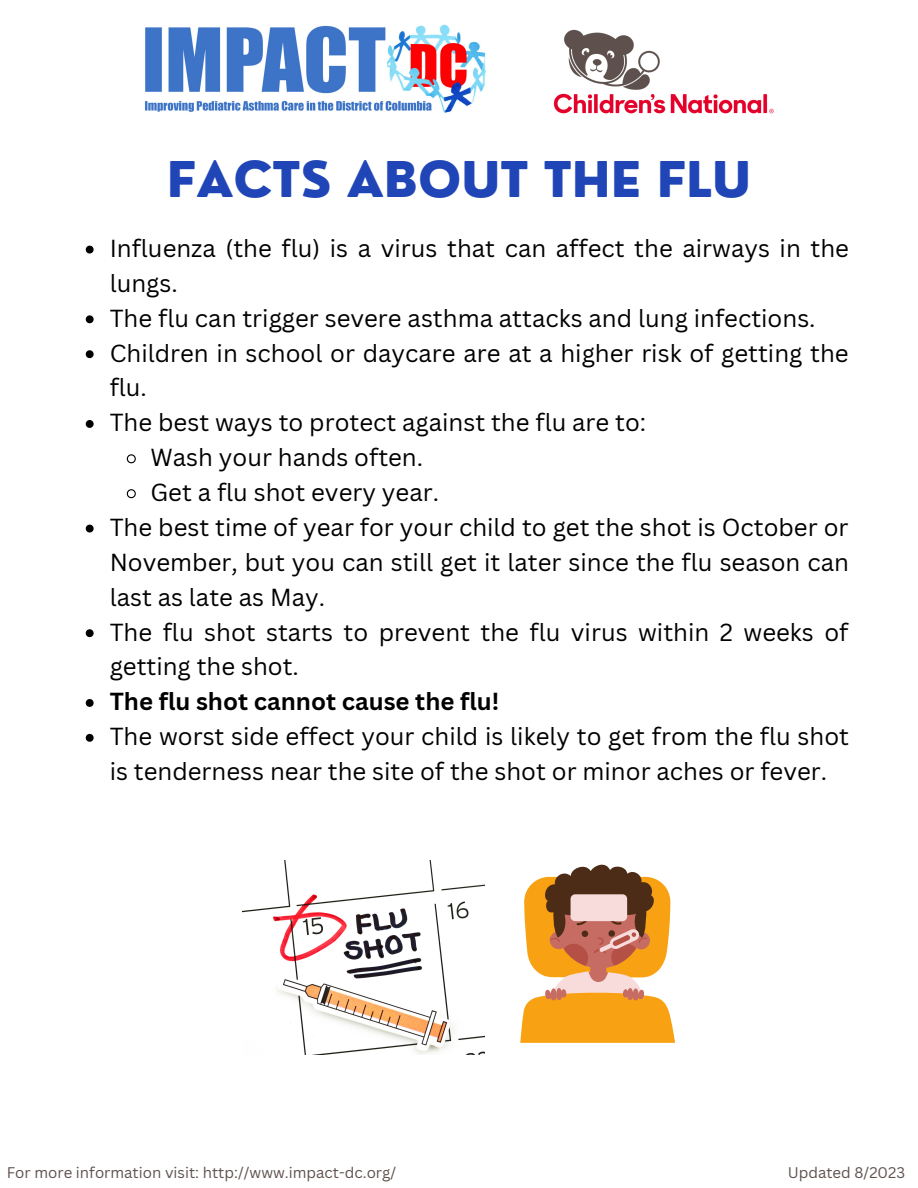
<style>
.page{position:relative;width:918px;height:1188px;background:#fff}
.page>*{position:absolute;margin:0;border:0;box-sizing:border-box;transform-origin:0 0}
.t1{font:800 48px "Nourd";color:#1f45b7}
.t2{font:24px/34.8px "Canva Sans";color:#000}
.t3{font:700 24px "Canva Sans";color:#000}
.t4{font:15px "Canva Sans";color:#5e514d}
</style>
<div class="page">
<img style="left:145px;top:24px;width:341px;height:89px">
<img style="left:553px;top:29px;width:221px;height:85px">
<svg style="left:86px;top:246px;width:8px;height:8px"></svg>
<svg style="left:86px;top:315px;width:8px;height:8px"></svg>
<svg style="left:86px;top:350px;width:8px;height:8px"></svg>
<svg style="left:86px;top:420px;width:8px;height:8px"></svg>
<svg style="left:126px;top:454px;width:10px;height:10px"></svg>
<svg style="left:126px;top:489px;width:10px;height:10px"></svg>
<svg style="left:86px;top:525px;width:8px;height:8px"></svg>
<svg style="left:86px;top:629px;width:8px;height:8px"></svg>
<svg style="left:86px;top:699px;width:8px;height:8px"></svg>
<svg style="left:86px;top:734px;width:8px;height:8px"></svg>
<svg style="left:520px;top:864px;width:155px;height:179px"></svg>
<div style="left:633px;top:988px;width:6px;height:13px;background:#c76c63;border-radius:50%"></div>
<div style="left:627px;top:988px;width:6px;height:12px;background:#c76c63;border-radius:50%"></div>
<div style="left:623px;top:989px;width:5px;height:9px;background:#c76c63;border-radius:50%"></div>
<img style="left:243px;top:861px;width:242px;height:193px">
<p class="t1" style="left:167px;top:149px;width:586px">FACTS ABOUT THE FLU</p>
<p class="t2" style="left:110px;top:230px;width:741px">Influenza (the flu) is a virus that can affect the airways in the lungs.</p>
<p class="t2" style="left:110px;top:300px;width:707px">The flu can trigger severe asthma attacks and lung infections.</p>
<p class="t2" style="left:110px;top:335px;width:741px">Children in school or daycare are at a higher risk of getting the flu.</p>
<p class="t2" style="left:110px;top:405px;width:538px">The best ways to protect against the flu are to:</p>
<p class="t2" style="left:150px;top:439px;width:274px">Wash your hands often.</p>
<p class="t2" style="left:150px;top:474px;width:290px">Get a flu shot every year.</p>
<p class="t2" style="left:110px;top:509px;width:741px;text-align:justify">The best time of year for your child to get the shot is October or November, but you can still get it later since the flu season can last as late as May.</p>
<p class="t2" style="left:110px;top:614px;width:740px">The flu shot starts to prevent the flu virus within 2 weeks of getting the shot.</p>
<p class="t3" style="left:110px;top:685px;width:391px">The flu shot cannot cause the flu!</p>
<p class="t2" style="left:110px;top:718px;width:741px">The worst side effect your child is likely to get from the flu shot is tenderness near the site of the shot or minor aches or fever.</p>
<p class="t4" style="left:7px;top:1162px;width:391px">For more information visit: http://www.impact-dc.org/</p>
<p class="t4" style="left:788px;top:1162px;width:119px">Updated 8/2023</p>
</div>
